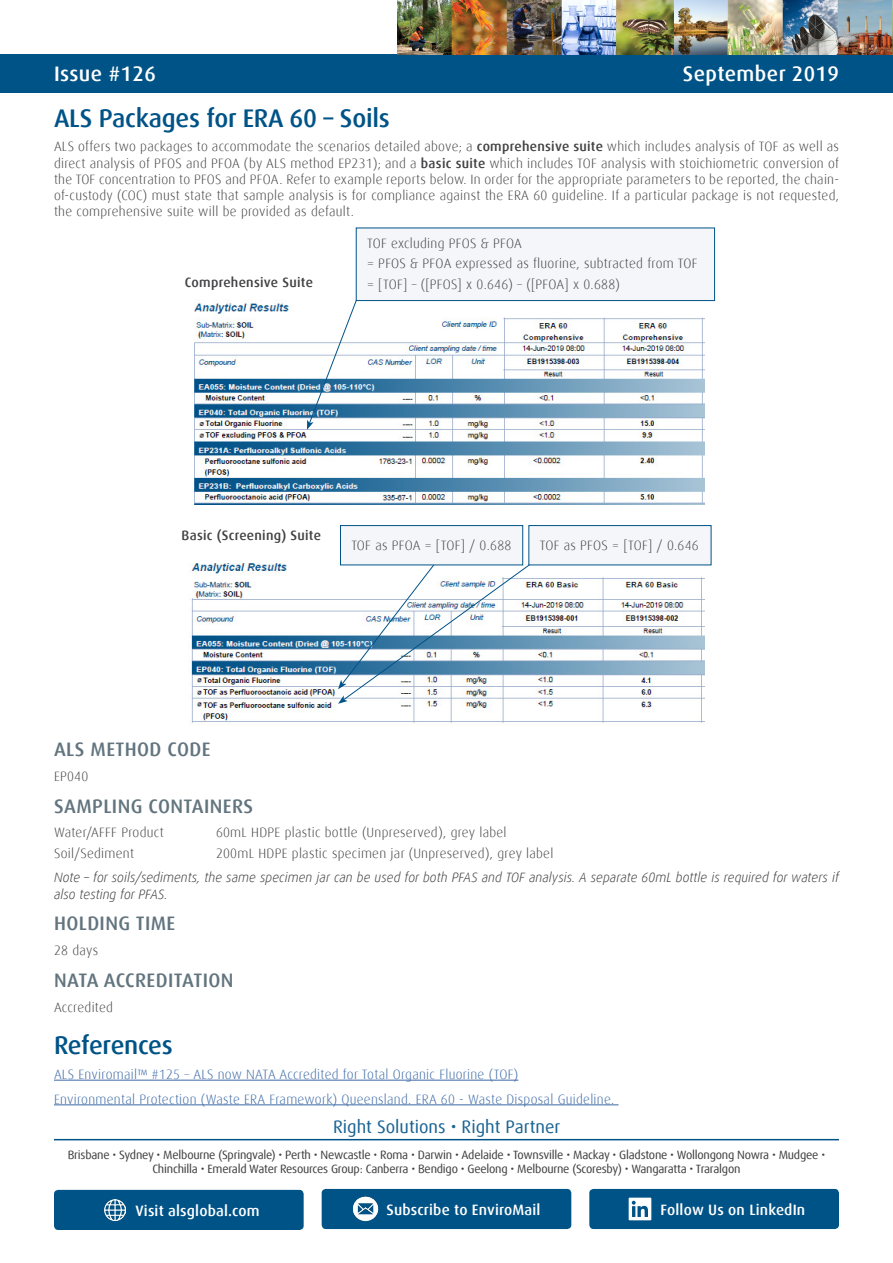
<style>
.page{position:relative;width:893px;height:1263px;background:#fff}
.page>*{position:absolute;margin:0;border:0;box-sizing:border-box;transform-origin:0 0}
.t1{font:500 25.5px "Dax Offc Pro";letter-spacing:-.01em;color:#005387}
.t2{font:500 21px "Dax Offc Pro";letter-spacing:.02em;color:#fff}
.t3{font:500 19.5px "Dax Offc Pro";letter-spacing:.02em;color:#62747e}
.t4{font:18px "Dax Offc Pro";color:#1a6493}
.t5{font:500 15px "Dax Offc Pro";letter-spacing:.01em;color:#fff}
.t6{font:300 13.5px/16.2px "Dax Offc Pro";letter-spacing:.02em;color:#414042;text-align:justify}
.t7{font:300 13.5px/24.8px "Dax Offc Pro";letter-spacing:.02em;color:#3a68a5}
.t8{font:italic 300 13.5px/16.2px "Dax Offc Pro";color:#414042}
.t9{font:500 13.5px "Dax Offc Pro";letter-spacing:.02em;color:#414042}
.t10{font:12px/14.4px "Dax Offc Pro";letter-spacing:-.02em;color:#3f3f3f;text-align:center}
.s1{font-weight:500}
</style>
<div class="page">
<div style="left:589px;top:1189px;width:250px;height:40px;background:#005387;border-radius:4px"></div>
<div style="left:322px;top:1189px;width:249px;height:40px;background:#005387;border-radius:4px"></div>
<img style="left:353px;top:1197px;width:25px;height:24px">
<div style="left:54px;top:1190px;width:250px;height:40px;background:#005387;border-radius:4px"></div>
<img style="left:104px;top:1199px;width:21px;height:21px">
<svg style="left:629px;top:1197px;width:22px;height:23px"></svg>
<hr style="left:54px;top:1139px;width:785px;height:1px;background:#005387">
<div style="left:0;top:54px;width:893px;height:38px;background:#005387"></div>
<img style="left:398px;top:0;width:217px;height:54px">
<img style="left:617px;top:0;width:276px;height:54px">
<hr style="left:54px;top:1080px;width:464px;height:1px;background:#3a68a5">
<hr style="left:54px;top:1104px;width:564px;height:1px;background:#3a68a5">
<img style="left:191px;top:557px;width:513px;height:166px">
<div style="left:340px;top:525px;width:183px;height:40px;background:#f5f6fa;border:1px solid #005387"></div>
<div style="left:528px;top:525px;width:183px;height:40px;background:#f5f6fa;border:1px solid #005387"></div>
<img style="left:194px;top:301px;width:510px;height:204px">
<div style="left:356px;top:228px;width:359px;height:73px;background:#f5f6fa;border:1px solid #005387"></div>
<svg style="left:307px;top:299px;width:50px;height:131px"></svg>
<svg style="left:338px;top:564px;width:192px;height:140px"></svg>
<h2 class="t2" style="left:54px;top:60px;width:103px">Issue #126</h2>
<h2 class="t2" style="left:683px;top:60px;width:158px">September 2019</h2>
<h1 class="t1" style="left:54px;top:101px;width:337px">ALS Packages for ERA 60 – Soils</h1>
<p class="t6" style="left:54px;top:139px;width:786px">ALS offers two packages to accommodate the scenarios detailed above; a <span class="s1">comprehensive suite</span> which includes analysis of TOF as well as direct analysis of PFOS and PFOA (by ALS method EP231); and a <span class="s1">basic suite</span> which includes TOF analysis with stoichiometric conversion of the TOF concentration to PFOS and PFOA. Refer to example reports below. In order for the appropriate parameters to be reported, the chain&shy;of-custody (COC) must state that sample analysis is for compliance against the ERA 60 guideline. If a particular package is not requested, the comprehensive suite will be provided as default.</p>
<p class="t9" style="left:185px;top:274px;width:130px">Comprehensive Suite</p>
<p class="t6" style="left:367px;top:233px;width:332px;line-height:20.4px;text-align:left">TOF excluding PFOS &amp; PFOA<br>= PFOS &amp; PFOA expressed as fluorine, subtracted from TOF = [TOF] – ([PFOS] x 0.646) – ([PFOA] x 0.688)</p>
<p class="t9" style="left:182px;top:527px;width:141px">Basic (Screening) Suite</p>
<p class="t6" style="left:351px;top:537px;width:162px">TOF as PFOA = [TOF] / 0.688</p>
<p class="t6" style="left:540px;top:537px;width:161px">TOF as PFOS = [TOF] / 0.646</p>
<h3 class="t3" style="left:54px;top:736px;width:158px">ALS METHOD CODE</h3>
<p class="t6" style="left:54px;top:768px;width:36px">EP040</p>
<h3 class="t3" style="left:54px;top:793px;width:201px">SAMPLING CONTAINERS</h3>
<p class="t6" style="left:54px;top:824px;width:111px">Water/AFFF Product</p>
<p class="t6" style="left:216px;top:824px;width:292px">60mL HDPE plastic bottle (Unpreserved), grey label</p>
<p class="t6" style="left:54px;top:845px;width:82px">Soil/Sediment</p>
<p class="t6" style="left:216px;top:845px;width:339px">200mL HDPE plastic specimen jar (Unpreserved), grey label</p>
<p class="t8" style="left:54px;top:870px;width:786px">Note – for soils/sediments, the same specimen jar can be used for both PFAS and TOF analysis. A separate 60mL bottle is required for waters if also testing for PFAS.</p>
<h3 class="t3" style="left:54px;top:911px;width:123px">HOLDING TIME</h3>
<p class="t6" style="left:54px;top:942px;width:46px">28 days</p>
<h3 class="t3" style="left:54px;top:968px;width:181px">NATA ACCREDITATION</h3>
<p class="t6" style="left:54px;top:999px;width:61px">Accredited</p>
<h1 class="t1" style="left:54px;top:1029px;width:120px">References</h1>
<p class="t7" style="left:54px;top:1062px;width:562px">ALS Enviromail™ #125 – ALS now NATA Accredited for Total Organic Fluorine (TOF)<br>Environmental Protection (Waste ERA Framework) Queensland. ERA 60 - Waste Disposal Guideline.</p>
<h3 class="t4" style="left:333px;top:1115px;width:229px">Right Solutions • Right Partner</h3>
<p class="t10" style="left:68px;top:1147px;width:759px">Brisbane • Sydney • Melbourne (Springvale) • Perth • Newcastle • Roma • Darwin • Adelaide • Townsville • Mackay • Gladstone • Wollongong Nowra • Mudgee •<br>Chinchilla • Emerald Water Resources Group: Canberra • Bendigo • Geelong • Melbourne (Scoresby) • Wangaratta • Traralgon</p>
<p class="t5" style="left:135px;top:1201px;width:126px">Visit alsglobal.com</p>
<p class="t5" style="left:386px;top:1200px;width:156px">Subscribe to EnviroMail</p>
<p class="t5" style="left:660px;top:1200px;width:146px">Follow Us on LinkedIn</p>
</div>
